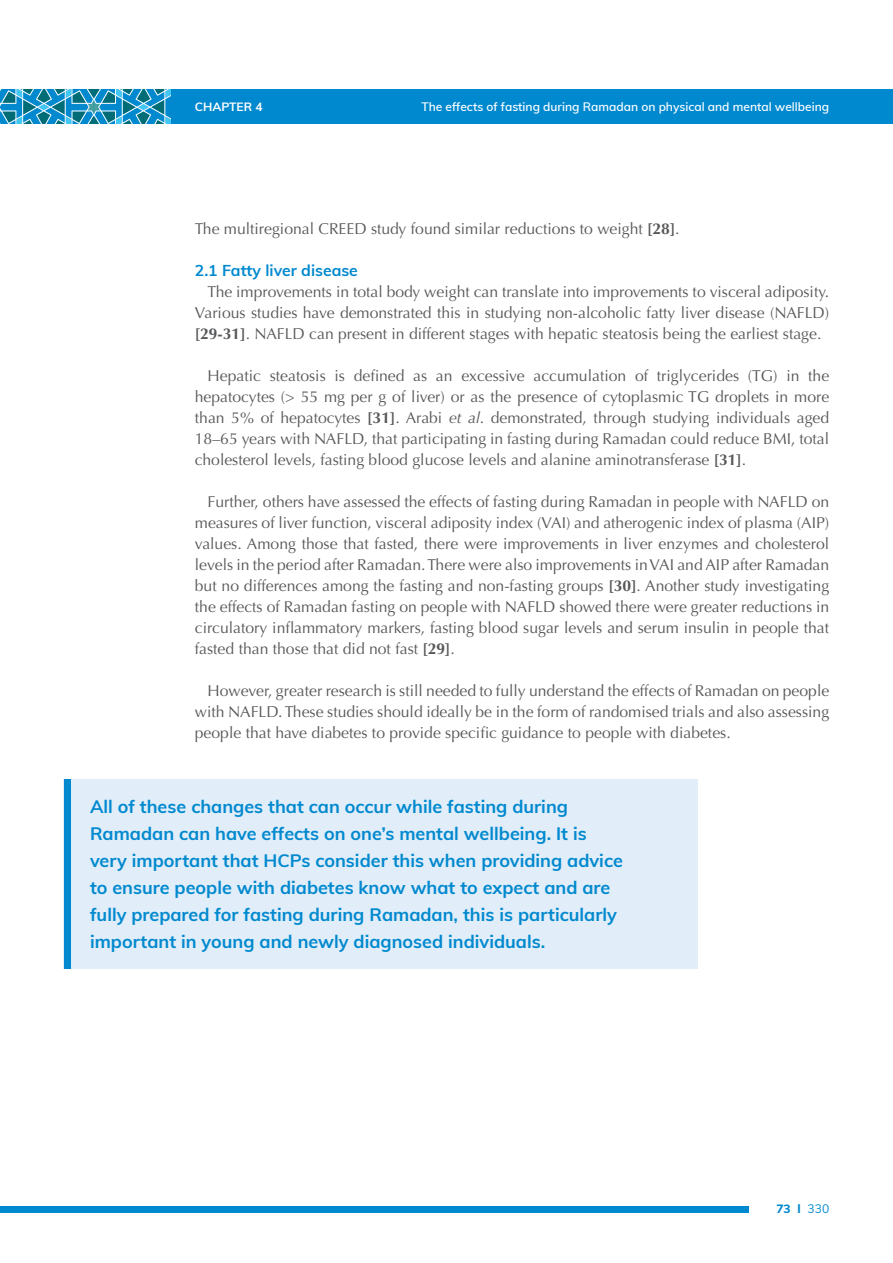
<style>
.page{position:relative;width:893px;height:1263px;background:#fff}
.page>*{position:absolute;margin:0;border:0;box-sizing:border-box;transform-origin:0 0}
.HL_Box_Text_2{font:700 18px/27px "Muli";color:#0089cf}
.t1{font:15.75px/21px "Optima";color:#57585a;text-align:justify}
.Subtitle{font:700 15.75px "Muli";color:#0089cf}
.t2{font:600 12px "Muli";color:#fff}
.t3{font:700 12px "Muli";color:#fff}
.t4{font:800 12px "Muli";color:#0089cf}
.s1{font-weight:700}
.s2{font-style:italic}
.s3{font-weight:400}
</style>
<div class="page">
<div style="left:0;top:89px;width:893px;height:34px;background:#0089cf"></div>
<div style="left:0;top:1206px;width:749px;height:7px;background:#0089cf"></div>
<svg style="left:0;top:89px;width:170px;height:34px"></svg>
<div style="left:64px;top:780px;width:634px;height:189px;background:#e1edf8"></div>
<div style="left:64px;top:780px;width:7px;height:189px;background:#0089cf"></div>
<p class="t3" style="left:195px;top:98px;width:69px">CHAPTER 4</p>
<p class="t2" style="left:421px;top:98px;width:409px">The effects of fasting during Ramadan on physical and mental wellbeing</p>
<p class="t1" style="left:195px;top:218px;width:486px">The multiregional CREED study found similar reductions to weight <span class="s1">[28]</span>.</p>
<p class="Subtitle" style="left:195px;top:258px;width:165px">2.1 Fatty liver disease</p>
<p class="t1" style="left:195px;top:281px;width:636px;text-indent:13px">The improvements in total body weight can translate into improvements to visceral adiposity.<br>Various studies have demonstrated this in studying non-alcoholic fatty liver disease (NAFLD) <span class="s1">[29-31]</span>. NAFLD can present in different stages with hepatic steatosis being the earliest stage.</p>
<p class="t1" style="left:195px;top:365px;width:636px;text-indent:13px">Hepatic steatosis is defined as an excessive accumulation of triglycerides (TG) in the hepatocytes (&gt; 55 mg per g of liver) or as the presence of cytoplasmic TG droplets in more than 5% of hepatocytes <span class="s1">[31]</span>. Arabi <span class="s2">et al</span>. demonstrated, through studying individuals aged 18–65 years with NAFLD, that participating in fasting during Ramadan could reduce BMI, total cholesterol levels, fasting blood glucose levels and alanine aminotransferase <span class="s1">[31]</span>.</p>
<p class="t1" style="left:195px;top:491px;width:636px;text-indent:13px">Further, others have assessed the effects of fasting during Ramadan in people with NAFLD on measures of liver function, visceral adiposity index (VAI) and atherogenic index of plasma (AIP) values. Among those that fasted, there were improvements in liver enzymes and cholesterol levels in the period after Ramadan. There were also improvements in VAI and AIP after Ramadan but no differences among the fasting and non-fasting groups <span class="s1">[30]</span>. Another study investigating the effects of Ramadan fasting on people with NAFLD showed there were greater reductions in circulatory inflammatory markers, fasting blood sugar levels and serum insulin in people that fasted than those that did not fast <span class="s1">[29]</span>.</p>
<p class="t1" style="left:195px;top:680px;width:636px;text-indent:13px">However, greater research is still needed to fully understand the effects of Ramadan on people with NAFLD. These studies should ideally be in the form of randomised trials and also assessing people that have diabetes to provide specific guidance to people with diabetes.</p>
<p class="HL_Box_Text_2" style="left:90px;top:792px;width:534px">All of these changes that can occur while fasting during Ramadan can have effects on one’s mental wellbeing. It is very important that HCPs consider this when providing advice to ensure people with diabetes know what to expect and are fully prepared for fasting during Ramadan, this is particularly important in young and newly diagnosed individuals.</p>
<p class="t4" style="left:776px;top:1200px;width:54px">73 l <span class="s3">330</span></p>
</div>
